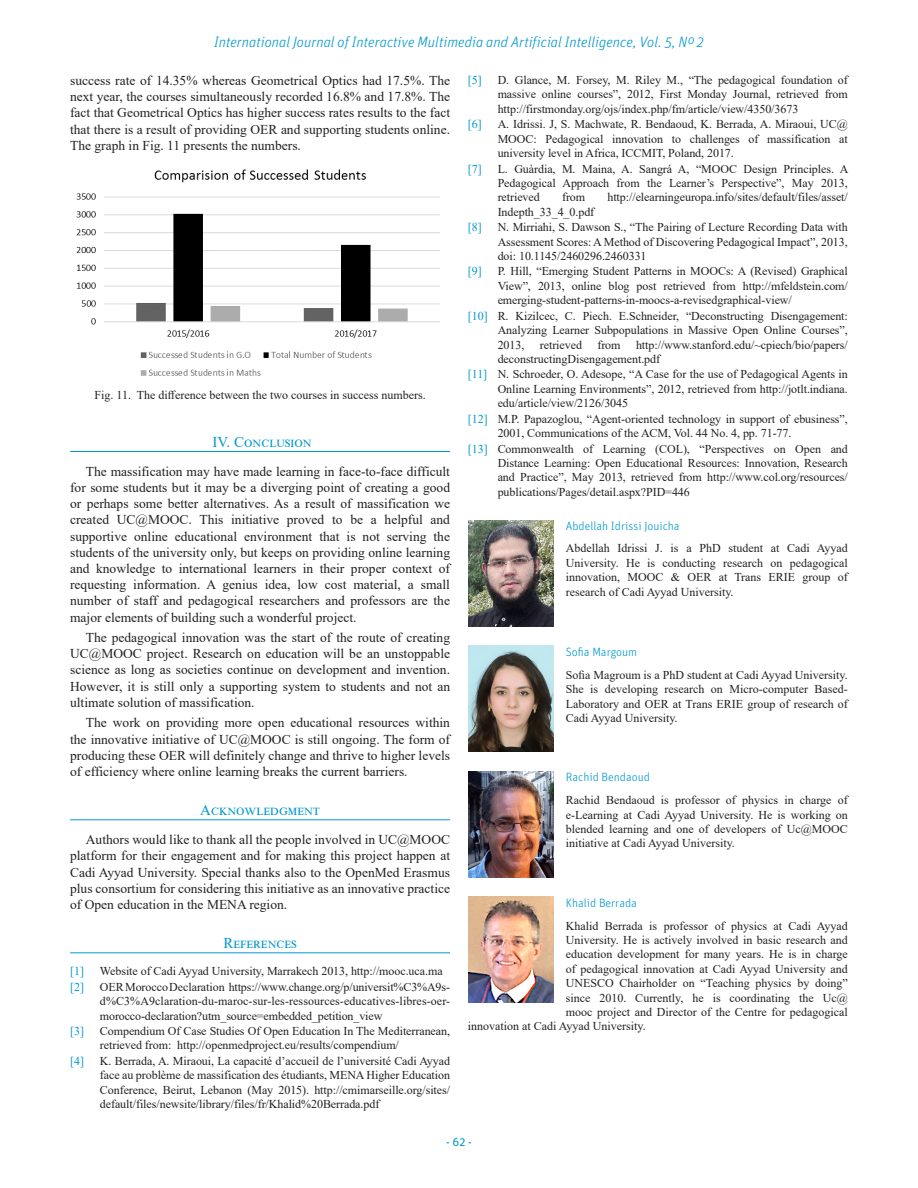
<style>
.page{position:relative;width:918px;height:1188px;background:#fff}
.page>*{position:absolute;margin:0;border:0;box-sizing:border-box;transform-origin:0 0}
.t1{font:italic 300 15px "Unit OT";color:#0098cd}
.Aptdo_Referencias{font:15px "Times New Roman";color:#0098cd}
.Aptdo_Referencias-2{font:15px "Times New Roman";letter-spacing:.03em;color:#0098cd}
.Texto{font:13.5px/16.2px "Times New Roman";color:#231f20;text-align:justify}
.DatosAutor_Final{font:12px/14.4px "Times New Roman";letter-spacing:-.005em;color:#231f20;text-align:justify}
.NombreAutor_Final{font:300 12px "Unit OT";color:#0098cd}
.PieObjetos_-_Centrad{font:12px "Times New Roman";color:#231f20}
.t2{font:12px "Times New Roman";color:#0098cd}
.t3{font:12px "Unit OT";color:#0098cd}
.s1{color:#0098cd}
</style>
<div class="page">
<hr style="left:70px;top:451px;width:380px;height:1px;background:#0098cd">
<hr style="left:70px;top:819px;width:380px;height:1px;background:#0098cd">
<hr style="left:70px;top:952px;width:380px;height:1px;background:#0098cd">
<img style="left:76px;top:169px;width:364px;height:207px">
<img style="left:468px;top:520px;width:85px;height:106px">
<img style="left:468px;top:771px;width:85px;height:106px">
<img style="left:468px;top:646px;width:85px;height:106px">
<img style="left:468px;top:896px;width:85px;height:107px">
<p class="t1" style="left:214px;top:33px;width:491px">International Journal of Interactive Multimedia and Artificial Intelligence, Vol. 5, Nº 2</p>
<p class="Texto" style="left:70px;top:72px;width:381px">success rate of 14.35% whereas Geometrical Optics had 17.5%. The next year, the courses simultaneously recorded 16.8% and 17.8%. The fact that Geometrical Optics has higher success rates results to the fact that there is a result of providing OER and supporting students online.<br>The graph in Fig. 11 presents the numbers.</p>
<p class="t2" style="left:468px;top:72px;width:15px">[5]</p>
<p class="DatosAutor_Final" style="left:498px;top:72px;width:352px">D. Glance, M. Forsey, M. Riley M., “The pedagogical foundation of massive online courses”, 2012, First Monday Journal, retrieved from http://firstmonday.org/ojs/index.php/fm/article/view/4350/3673</p>
<p class="t2" style="left:468px;top:116px;width:15px">[6]</p>
<p class="DatosAutor_Final" style="left:498px;top:117px;width:352px">A. Idrissi. J, S. Machwate, R. Bendaoud, K. Berrada, A. Miraoui, UC@ MOOC: Pedagogical innovation to challenges of massification at university level in Africa, ICCMIT, Poland, 2017.</p>
<p class="t2" style="left:468px;top:160px;width:15px">[7]</p>
<p class="DatosAutor_Final" style="left:498px;top:161px;width:352px">L. Guàrdia, M. Maina, A. Sangrá A, “MOOC Design Principles. A Pedagogical Approach from the Learner’s Perspective”, May 2013, retrieved</p>
<p class="DatosAutor_Final" style="left:562px;top:190px;width:25px">from</p>
<p class="DatosAutor_Final" style="left:607px;top:190px;width:242px">http://elearningeuropa.info/sites/default/files/asset/</p>
<p class="DatosAutor_Final" style="left:498px;top:204px;width:98px">Indepth_33_4_0.pdf</p>
<p class="PieObjetos_-_Centrad" style="left:95px;top:387px;width:333px">Fig. 11. The difference between the two courses in success numbers.</p>
<p class="Aptdo_Referencias" style="left:213px;top:431px;width:99px">IV. Conclusion</p>
<p class="Texto" style="left:70px;top:463px;width:381px;text-indent:16px">The massification may have made learning in face-to-face difficult for some students but it may be a diverging point of creating a good or perhaps some better alternatives. As a result of massification we created UC@MOOC. This initiative proved to be a helpful and supportive online educational environment that is not serving the students of the university only, but keeps on providing online learning and knowledge to international learners in their proper context of requesting information. A genius idea, low cost material, a small number of staff and pedagogical researchers and professors are the major elements of building such a wonderful project.</p>
<p class="Texto" style="left:70px;top:629px;width:381px;text-indent:16px">The pedagogical innovation was the start of the route of creating UC@MOOC project. Research on education will be an unstoppable science as long as societies continue on development and invention.<br>However, it is still only a supporting system to students and not an ultimate solution of massification.</p>
<p class="Texto" style="left:70px;top:714px;width:381px;text-indent:16px">The work on providing more open educational resources within the innovative initiative of UC@MOOC is still ongoing. The form of producing these OER will definitely change and thrive to higher levels of efficiency where online learning breaks the current barriers.</p>
<p class="Aptdo_Referencias-2" style="left:200px;top:800px;width:121px">Acknowledgment</p>
<p class="Texto" style="left:70px;top:831px;width:381px;text-indent:16px">Authors would like to thank all the people involved in UC@MOOC platform for their engagement and for making this project happen at Cadi Ayyad University. Special thanks also to the OpenMed Erasmus plus consortium for considering this initiative as an innovative practice of Open education in the MENA region.</p>
<p class="Aptdo_Referencias" style="left:224px;top:933px;width:75px">References</p>
<p class="t2" style="left:70px;top:963px;width:15px">[1]</p>
<p class="DatosAutor_Final" style="left:100px;top:964px;width:344px">Website of Cadi Ayyad University, Marrakech 2013, http://mooc.uca.ma</p>
<p class="t2" style="left:70px;top:978px;width:15px">[2]</p>
<p class="DatosAutor_Final" style="left:100px;top:979px;width:352px">OER Morocco Declaration https://www.change.org/p/universit%C3%A9s&shy;d%C3%A9claration-du-maroc-sur-les-ressources-educatives-libres-oer&shy;morocco-declaration?utm_source=embedded_petition_view</p>
<p class="t2" style="left:70px;top:1023px;width:15px">[3]</p>
<p class="DatosAutor_Final" style="left:100px;top:1023px;width:352px">Compendium Of Case Studies Of Open Education In The Mediterranean, retrieved from: http://openmedproject.eu/results/compendium/</p>
<p class="t2" style="left:70px;top:1052px;width:15px">[4]</p>
<p class="DatosAutor_Final" style="left:100px;top:1053px;width:352px">K. Berrada, A. Miraoui, La capacité d’accueil de l’université Cadi Ayyad face au problème de massification des étudiants, MENA Higher Education Conference, Beirut, Lebanon (May 2015). http://cmimarseille.org/sites/ default/files/newsite/library/files/fr/Khalid%20Berrada.pdf</p>
<p class="t2" style="left:468px;top:219px;width:15px">[8]</p>
<p class="DatosAutor_Final" style="left:498px;top:220px;width:352px">N. Mirriahi, S. Dawson S., “The Pairing of Lecture Recording Data with Assessment Scores: A Method of Discovering Pedagogical Impact”, 2013, doi: 10.1145/2460296.2460331</p>
<p class="t2" style="left:468px;top:263px;width:15px">[9]</p>
<p class="DatosAutor_Final" style="left:498px;top:264px;width:352px">P. Hill, “Emerging Student Patterns in MOOCs: A (Revised) Graphical View”, 2013, online blog post retrieved from http://mfeldstein.com/ emerging-student-patterns-in-moocs-a-revisedgraphical-view/</p>
<p class="DatosAutor_Final" style="left:498px;top:308px;width:352px;text-indent:-30px"><span class="s1">[10]</span> R. Kizilcec, C. Piech. E.Schneider, “Deconstructing Disengagement:<br>Analyzing Learner Subpopulations in Massive Open Online Courses”, 2013,</p>
<p class="DatosAutor_Final" style="left:498px;top:337px;width:352px;text-indent:138px">http://www.stanford.edu/~cpiech/bio/papers/ deconstructingDisengagement.pdf</p>
<p class="DatosAutor_Final" style="left:498px;top:367px;width:352px;text-indent:-30px"><span class="s1">[11]</span> N. Schroeder, O. Adesope, “A Case for the use of Pedagogical Agents in Online Learning Environments”, 2012, retrieved from http://jotlt.indiana. edu/article/view/2126/3045</p>
<p class="DatosAutor_Final" style="left:498px;top:411px;width:352px;text-indent:-30px"><span class="s1">[12]</span> M.P. Papazoglou, “Agent-oriented technology in support of ebusiness”,<br>2001, Communications of the ACM, Vol. 44 No. 4, pp. 71-77.</p>
<p class="DatosAutor_Final" style="left:498px;top:441px;width:352px;text-indent:-30px"><span class="s1">[13]</span> Commonwealth of Learning (COL), “Perspectives on Open and Distance Learning: Open Educational Resources: Innovation, Research and Practice”, May 2013, retrieved from http://www.col.org/resources/ publications/Pages/detail.aspx?PID=446</p>
<p class="NombreAutor_Final" style="left:566px;top:518px;width:115px">Abdellah Idrissi Jouicha</p>
<p class="DatosAutor_Final" style="left:566px;top:541px;width:284px">Abdellah Idrissi J. is a PhD student at Cadi Ayyad University. He is conducting research on pedagogical innovation, MOOC &amp; OER at Trans ERIE group of research of Cadi Ayyad University.</p>
<p class="DatosAutor_Final" style="left:540px;top:337px;width:44px">retrieved</p>
<p class="DatosAutor_Final" style="left:597px;top:337px;width:25px">from</p>
<p class="NombreAutor_Final" style="left:566px;top:645px;width:73px">Sofia Margoum</p>
<p class="DatosAutor_Final" style="left:566px;top:667px;width:284px">Sofia Magroum is a PhD student at Cadi Ayyad University.<br>She is developing research on Micro-computer Based-Laboratory and OER at Trans ERIE group of research of Cadi Ayyad University.</p>
<p class="NombreAutor_Final" style="left:566px;top:770px;width:86px">Rachid Bendaoud</p>
<p class="DatosAutor_Final" style="left:566px;top:793px;width:284px">Rachid Bendaoud is professor of physics in charge of e-Learning at Cadi Ayyad University. He is working on blended learning and one of developers of Uc@MOOC initiative at Cadi Ayyad University.</p>
<p class="NombreAutor_Final" style="left:566px;top:895px;width:73px">Khalid Berrada</p>
<p class="DatosAutor_Final" style="left:566px;top:918px;width:284px">Khalid Berrada is professor of physics at Cadi Ayyad</p>
<p class="DatosAutor_Final" style="left:566px;top:932px;width:284px">University. He is actively involved in basic research and</p>
<p class="DatosAutor_Final" style="left:566px;top:947px;width:284px">education development for many years. He is in charge</p>
<p class="DatosAutor_Final" style="left:566px;top:961px;width:284px">of pedagogical innovation at Cadi Ayyad University and</p>
<p class="DatosAutor_Final" style="left:566px;top:976px;width:284px">UNESCO Chairholder on “Teaching physics by doing”</p>
<p class="DatosAutor_Final" style="left:566px;top:990px;width:284px">since 2010. Currently, he is coordinating the Uc@</p>
<p class="DatosAutor_Final" style="left:566px;top:1004px;width:284px">mooc project and Director of the Centre for pedagogical</p>
<p class="DatosAutor_Final" style="left:468px;top:1019px;width:179px">innovation at Cadi Ayyad University.</p>
<p class="t3" style="left:446px;top:1135px;width:27px">- 62 -</p>
</div>
